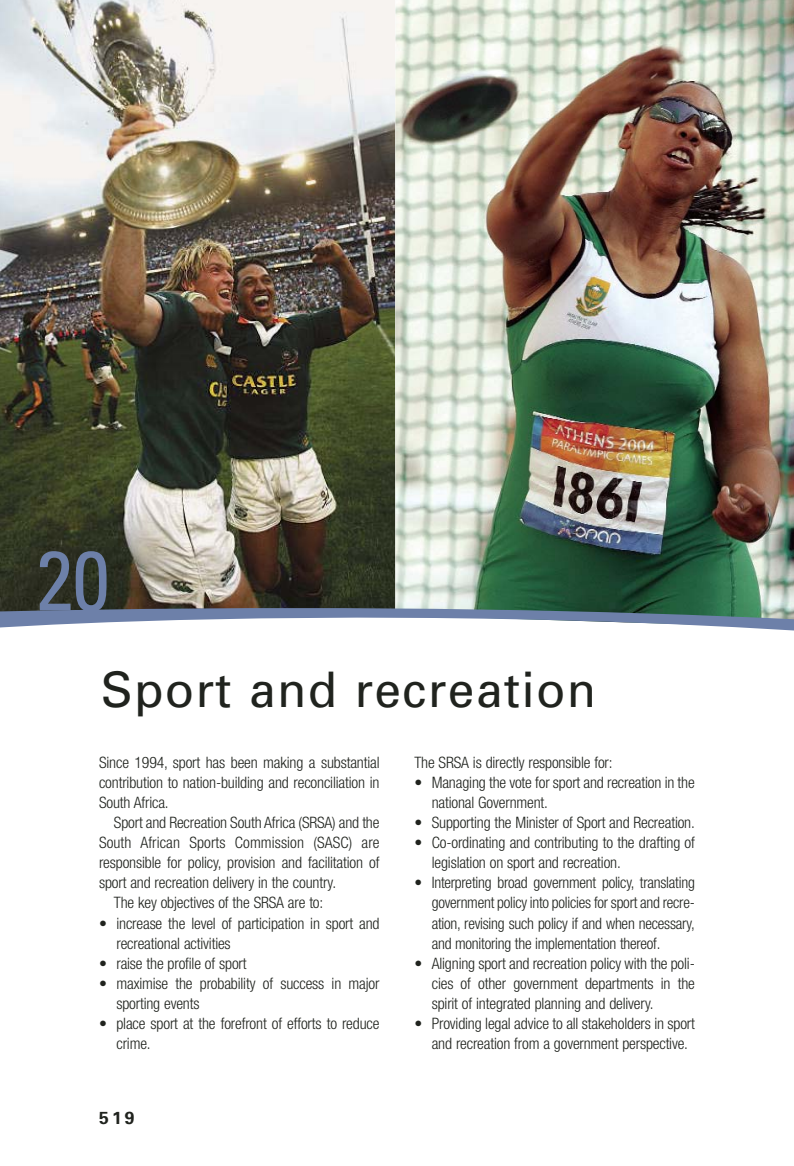
<style>
.page{position:relative;width:794px;height:1166px;background:#fff}
.page>*{position:absolute;margin:0;border:0;box-sizing:border-box;transform-origin:0 0}
.t1{font:condensed 84px "Univers";color:#6d80a9}
.t2{font:49px "Univers";letter-spacing:.03em;color:#20231e}
.t3{font:700 17.5px "Univers";color:#20231e}
.t4{font:300 condensed 15.75px/20.1px "Helvetica Neue";letter-spacing:-.01em;color:#20231e}
</style>
<div class="page">
<img style="left:0;top:0;width:793px;height:631px">
<h1 class="t1" style="left:36px;top:550px;width:75px">20</h1>
<h2 class="t2" style="left:101px;top:672px;width:496px">Sport and recreation</h2>
<p class="t4" style="left:99px;top:753px;width:282px;text-align:justify">Since 1994, sport has been making a substantial contribution to nation-building and reconciliation in South Africa.</p>
<p class="t4" style="left:114px;top:814px;width:267px">Sport and Recreation South Africa (SRSA) and the</p>
<p class="t4" style="left:99px;top:834px;width:282px">South African Sports Commission (SASC) are</p>
<p class="t4" style="left:99px;top:854px;width:282px">responsible for policy, provision and facilitation of</p>
<p class="t4" style="left:99px;top:874px;width:238px">sport and recreation delivery in the country.</p>
<p class="t4" style="left:114px;top:894px;width:211px">The key objectives of the SRSA are to:</p>
<p class="t4" style="left:116px;top:914px;width:264px;text-indent:-17px">• increase the level of participation in sport and recreational activities</p>
<p class="t4" style="left:99px;top:954px;width:149px">• raise the profile of sport</p>
<p class="t4" style="left:116px;top:975px;width:264px;text-indent:-17px">• maximise the probability of success in major sporting events</p>
<p class="t4" style="left:116px;top:1015px;width:264px;text-indent:-17px">• place sport at the forefront of efforts to reduce crime.</p>
<p class="t3" style="left:99px;top:1111px;width:37px">519</p>
<p class="t4" style="left:414px;top:753px;width:200px">The SRSA is directly responsible for:</p>
<p class="t4" style="left:431px;top:773px;width:264px;text-indent:-17px">• Managing the vote for sport and recreation in the national Government.</p>
<p class="t4" style="left:414px;top:814px;width:282px">• Supporting the Minister of Sport and Recreation.</p>
<p class="t4" style="left:431px;top:834px;width:264px;text-indent:-17px">• Co-ordinating and contributing to the drafting of legislation on sport and recreation.</p>
<p class="t4" style="left:431px;top:874px;width:264px;text-align:justify;text-indent:-17px">• Interpreting broad government policy, translating government policy into policies for sport and recre&shy;ation, revising such policy if and when necessary, and monitoring the implementation thereof.</p>
<p class="t4" style="left:431px;top:954px;width:264px;text-align:justify;text-indent:-17px">• Aligning sport and recreation policy with the poli&shy;cies of other government departments in the spirit of integrated planning and delivery.</p>
<p class="t4" style="left:431px;top:1015px;width:264px;text-indent:-17px">• Providing legal advice to all stakeholders in sport and recreation from a government perspective.</p>
</div>
